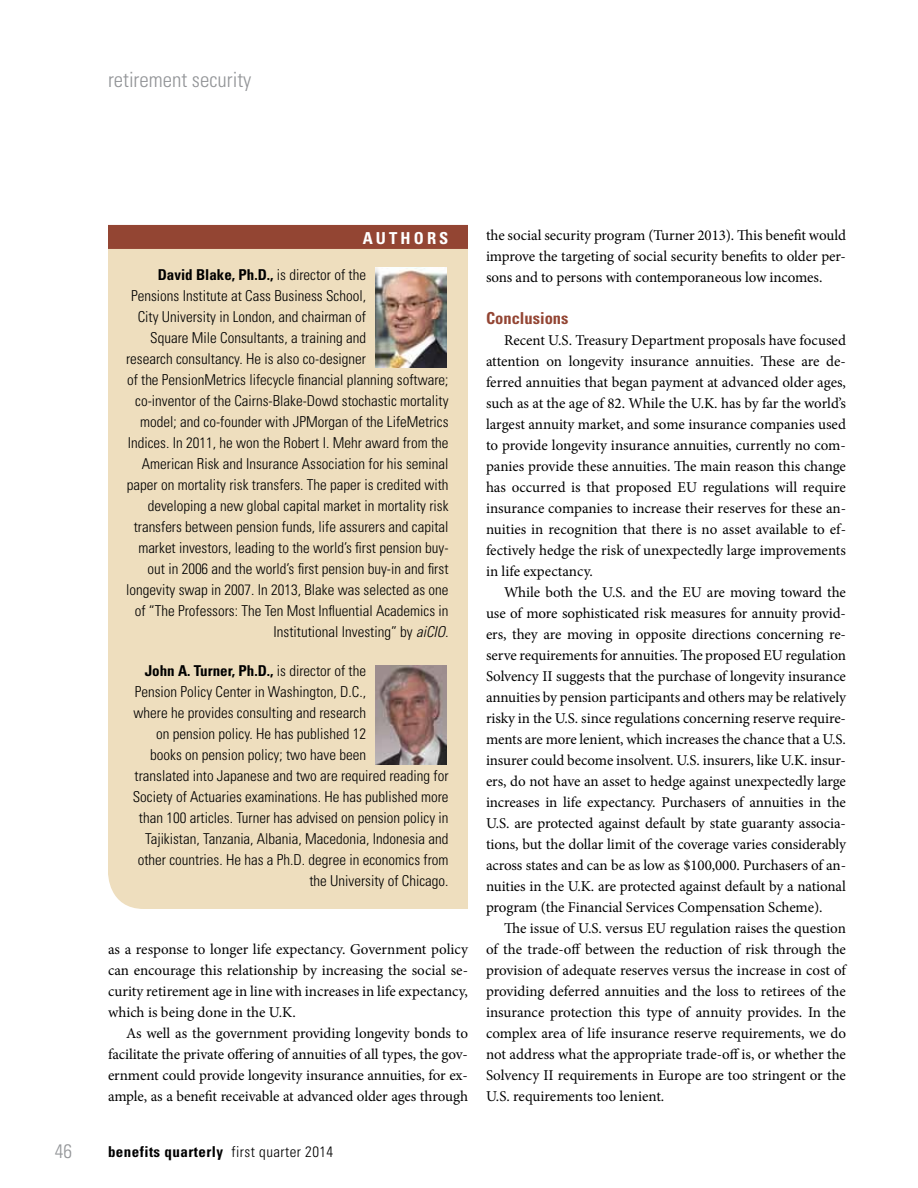
<style>
.page{position:relative;width:918px;height:1188px;background:#fff}
.page>*{position:absolute;margin:0;border:0;box-sizing:border-box;transform-origin:0 0}
.t1{font:300 condensed 21px "Univers LT Std";color:#939598}
.t2{font:300 condensed 19.5px "Univers LT Std";color:#939598}
.t3{font:700 condensed 16.5px "Univers LT Std";color:#934533}
.t4{font:700 condensed 16.5px "Univers LT Std";letter-spacing:.19em;color:#fff}
.t5{font:15px/21px "Minion Pro";letter-spacing:-.005em;color:#000;text-align:justify}
.t6{font:300 condensed 15px "Univers LT Std";color:#000}
.t7{font:700 condensed 15px "Univers LT Std";color:#000}
.t8{font:700 condensed 15px "Univers LT Std";letter-spacing:.03em;color:#000}
.s1{font-weight:300}
.s2{font-style:italic}
</style>
<div class="page">
<div style="left:108px;top:249px;width:360px;height:660px;background:#eedebe"></div>
<div style="left:108px;top:225px;width:360px;height:24px;background:#934533"></div>
<img style="left:375px;top:268px;width:72px;height:100px">
<img style="left:375px;top:666px;width:72px;height:98px">
<h1 class="t1" style="left:108px;top:67px;width:145px">retirement security</h1>
<p class="t4" style="left:363px;top:228px;width:87px">AUTHORS</p>
<p class="t7" style="left:158px;top:266px;width:210px">David Blake, Ph.D., <span class="s1">is director of the</span></p>
<p class="t6" style="left:131px;top:287px;width:236px">Pensions Institute at Cass Business School,</p>
<p class="t6" style="left:138px;top:308px;width:230px">City University in London, and chairman of</p>
<p class="t6" style="left:150px;top:329px;width:217px">Square Mile Consultants, a training and</p>
<p class="t6" style="left:126px;top:350px;width:241px">research consultancy. He is also co-designer</p>
<p class="t6" style="left:127px;top:371px;width:323px">of the PensionMetrics lifecycle financial planning software;</p>
<p class="t6" style="left:135px;top:392px;width:315px">co-inventor of the Cairns-Blake-Dowd stochastic mortality</p>
<p class="t6" style="left:140px;top:413px;width:310px">model; and co-founder with JPMorgan of the LifeMetrics</p>
<p class="t6" style="left:128px;top:434px;width:322px">Indices. In 2011, he won the Robert I. Mehr award from the</p>
<p class="t6" style="left:142px;top:455px;width:308px">American Risk and Insurance Association for his seminal</p>
<p class="t6" style="left:127px;top:476px;width:323px">paper on mortality risk transfers. The paper is credited with</p>
<p class="t6" style="left:148px;top:497px;width:302px">developing a new global capital market in mortality risk</p>
<p class="t6" style="left:134px;top:518px;width:316px">transfers between pension funds, life assurers and capital</p>
<p class="t6" style="left:138px;top:539px;width:312px">market investors, leading to the world’s first pension buy-</p>
<p class="t6" style="left:148px;top:560px;width:302px">out in 2006 and the world’s first pension buy-in and first</p>
<p class="t6" style="left:126px;top:581px;width:324px">longevity swap in 2007. In 2013, Blake was selected as one</p>
<p class="t6" style="left:135px;top:602px;width:315px">of “The Professors: The Ten Most Influential Academics in</p>
<p class="t6" style="left:274px;top:623px;width:176px">Institutional Investing” by <span class="s2">aiCIO.</span></p>
<p class="t7" style="left:145px;top:662px;width:223px">John A. Turner, Ph.D., <span class="s1">is director of the</span></p>
<p class="t6" style="left:135px;top:683px;width:233px">Pension Policy Center in Washington, D.C.,</p>
<p class="t6" style="left:134px;top:704px;width:234px">where he provides consulting and research</p>
<p class="t6" style="left:156px;top:725px;width:211px">on pension policy. He has published 12</p>
<p class="t6" style="left:150px;top:746px;width:217px">books on pension policy; two have been</p>
<p class="t6" style="left:135px;top:767px;width:315px">translated into Japanese and two are required reading for</p>
<p class="t6" style="left:133px;top:788px;width:317px">Society of Actuaries examinations. He has published more</p>
<p class="t6" style="left:139px;top:809px;width:311px">than 100 articles. Turner has advised on pension policy in</p>
<p class="t6" style="left:145px;top:830px;width:305px">Tajikistan, Tanzania, Albania, Macedonia, Indonesia and</p>
<p class="t6" style="left:138px;top:851px;width:312px">other countries. He has a Ph.D. degree in economics from</p>
<p class="t6" style="left:309px;top:872px;width:141px">the University of Chicago.</p>
<p class="t5" style="left:108px;top:939px;width:362px">as a response to longer life expectancy. Government policy can encourage this relationship by increasing the social se&shy;curity retirement age in line with increases in life expectancy, which is being done in the U.K.</p>
<p class="t5" style="left:108px;top:1023px;width:362px;text-indent:18px">As well as the government providing longevity bonds to facilitate the private offering of annuities of all types, the gov&shy;ernment could provide longevity insurance annuities, for ex&shy;ample, as a benefit receivable at advanced older ages through</p>
<h2 class="t2" style="left:55px;top:1139px;width:19px">46</h2>
<p class="t8" style="left:108px;top:1143px;width:227px">benefits quarterly <span class="s1">first quarter 2014</span></p>
<p class="t5" style="left:486px;top:225px;width:361px">the social security program (Turner 2013). This benefit would improve the targeting of social security benefits to older per&shy;sons and to persons with contemporaneous low incomes.</p>
<p class="t3" style="left:486px;top:308px;width:84px">Conclusions</p>
<p class="t5" style="left:486px;top:330px;width:362px;text-indent:18px">Recent U.S. Treasury Department proposals have focused attention on longevity insurance annuities. These are de&shy;ferred annuities that began payment at advanced older ages, such as at the age of 82. While the U.K. has by far the world’s largest annuity market, and some insurance companies used to provide longevity insurance annuities, currently no com&shy;panies provide these annuities. The main reason this change has occurred is that proposed EU regulations will require insurance companies to increase their reserves for these an&shy;nuities in recognition that there is no asset available to ef&shy;fectively hedge the risk of unexpectedly large improvements in life expectancy.</p>
<p class="t5" style="left:486px;top:582px;width:362px;text-indent:18px">While both the U.S. and the EU are moving toward the use of more sophisticated risk measures for annuity provid&shy;ers, they are moving in opposite directions concerning re&shy;serve requirements for annuities. The proposed EU regulation Solvency II suggests that the purchase of longevity insurance annuities by pension participants and others may be relatively risky in the U.S. since regulations concerning reserve require&shy;ments are more lenient, which increases the chance that a U.S. insurer could become insolvent. U.S. insurers, like U.K. insur&shy;ers, do not have an asset to hedge against unexpectedly large increases in life expectancy. Purchasers of annuities in the U.S. are protected against default by state guaranty associa&shy;tions, but the dollar limit of the coverage varies considerably across states and can be as low as $100,000. Purchasers of an&shy;nuities in the U.K. are protected against default by a national program (the Financial Services Compensation Scheme).</p>
<p class="t5" style="left:486px;top:918px;width:362px;text-indent:18px">The issue of U.S. versus EU regulation raises the question of the trade-off between the reduction of risk through the provision of adequate reserves versus the increase in cost of providing deferred annuities and the loss to retirees of the insurance protection this type of annuity provides. In the complex area of life insurance reserve requirements, we do not address what the appropriate trade-off is, or whether the Solvency II requirements in Europe are too stringent or the U.S. requirements too lenient.</p>
</div>
